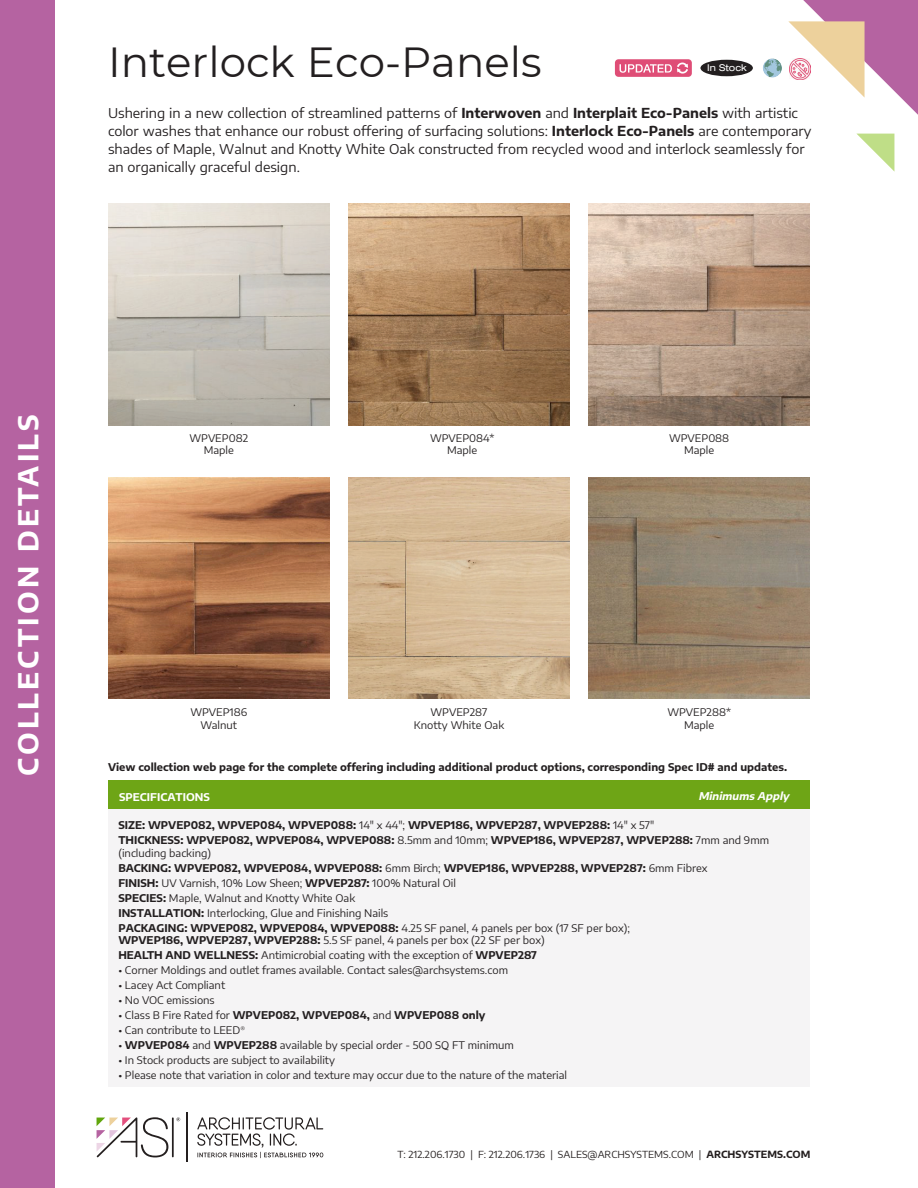
<style>
.page{position:relative;width:918px;height:1188px;background:#fff}
.page>*{position:absolute;margin:0;border:0;box-sizing:border-box;transform-origin:0 0}
.t1{font:42px "Montserrat";color:#231f20}
.t2{font:700 27px "Encode Sans Semi Expanded";letter-spacing:.12em;color:#fff}
.Text{font:13.5px/18px "Encode Sans Semi Expanded";color:#231f20}
.Spec_Style_2013{font:10.5px "Encode Sans Semi Expanded";color:#231f20}
.Spec_Style_2013-2{font:700 10.5px/12.6px "Encode Sans Semi Expanded";color:#231f20}
.SPECS{font:700 10.5px "Encode Sans Semi Expanded";color:#231f20}
.Swatch-Name_SKU{font:10.5px "Encode Sans Semi Expanded";color:#231f20}
.SPECS-2{font:700 10.5px "Encode Sans Semi Expanded";color:#fff}
.SPECS-3{font:italic 700 10.5px "Encode Sans Semi Expanded";color:#fff}
.t3{font:9.75px "Encode Sans Semi Expanded";color:#241f1f}
.t4{font:expanded 9.45px "Helvetica Neue LT Std";color:#fff}
.s1{font-weight:700}
.s2{font-weight:400}
</style>
<div class="page">
<hr style="left:172px;top:1117px;width:2px;height:40px;background:#241f1f">
<svg style="left:97px;top:1117px;width:71px;height:40px"></svg>
<hr style="left:186px;top:1113px;width:1px;height:49px;background:#241f1f">
<svg style="left:197px;top:1117px;width:126px;height:41px"></svg>
<svg style="left:176px;top:1117px;width:4px;height:4px"></svg>
<svg style="left:788px;top:0;width:130px;height:172px"></svg>
<div style="left:0;top:0;width:55px;height:1188px;background:#b563a1"></div>
<div style="left:700px;top:60px;width:53px;height:16px;background:#231f20;border-radius:50%"></div>
<svg style="left:764px;top:58px;width:18px;height:19px"></svg>
<img style="left:588px;top:204px;width:222px;height:221px">
<img style="left:108px;top:477px;width:222px;height:222px">
<img style="left:108px;top:204px;width:222px;height:221px">
<img style="left:348px;top:477px;width:222px;height:222px">
<img style="left:348px;top:204px;width:222px;height:221px">
<img style="left:588px;top:477px;width:222px;height:222px">
<div style="left:615px;top:59px;width:77px;height:18px;background:#df4d76;border-radius:4px"></div>
<svg style="left:620px;top:62px;width:68px;height:12px"></svg>
<img style="left:789px;top:59px;width:21px;height:21px">
<div style="left:108px;top:780px;width:702px;height:30px;background:#6ea516"></div>
<div style="left:108px;top:810px;width:702px;height:277px;background:#f5f4f5"></div>
<p class="t1" style="left:108px;top:33px;width:435px">Interlock Eco-Panels</p>
<p class="t4" style="left:707px;top:62px;width:41px">In Stock</p>
<p class="Text" style="left:108px;top:104px;width:705px">Ushering in a new collection of streamlined patterns of <span class="s1">Interwoven</span> and <span class="s1">Interplait Eco-Panels</span> with artistic color washes that enhance our robust offering of surfacing solutions: <span class="s1">Interlock Eco-Panels</span> are contemporary shades of Maple, Walnut and Knotty White Oak constructed from recycled wood and interlock seamlessly for an organically graceful design.</p>
<h2 class="t2" style="left:6px;top:776px;width:364px;rotate:-90deg">COLLECTION DETAILS</h2>
<p class="Swatch-Name_SKU" style="left:189px;top:430px;width:60px">WPVEP082</p>
<p class="Swatch-Name_SKU" style="left:204px;top:443px;width:32px">Maple</p>
<p class="Swatch-Name_SKU" style="left:190px;top:705px;width:58px">WPVEP186</p>
<p class="Swatch-Name_SKU" style="left:201px;top:718px;width:38px">Walnut</p>
<p class="Swatch-Name_SKU" style="left:430px;top:430px;width:66px">WPVEP084*</p>
<p class="Swatch-Name_SKU" style="left:447px;top:443px;width:32px">Maple</p>
<p class="Swatch-Name_SKU" style="left:430px;top:705px;width:59px">WPVEP287</p>
<p class="Swatch-Name_SKU" style="left:414px;top:718px;width:92px">Knotty White Oak</p>
<p class="Swatch-Name_SKU" style="left:669px;top:430px;width:62px">WPVEP088</p>
<p class="Swatch-Name_SKU" style="left:684px;top:443px;width:32px">Maple</p>
<p class="Swatch-Name_SKU" style="left:667px;top:705px;width:65px">WPVEP288*</p>
<p class="Swatch-Name_SKU" style="left:684px;top:718px;width:32px">Maple</p>
<p class="SPECS" style="left:108px;top:758px;width:681px">View collection web page for the complete offering including additional product options, corresponding Spec ID# and updates.</p>
<p class="SPECS-3" style="left:698px;top:787px;width:92px">Minimums Apply</p>
<p class="SPECS-2" style="left:119px;top:788px;width:92px">SPECIFICATIONS</p>
<p class="Spec_Style_2013-2" style="left:118px;top:818px;width:537px">SIZE: WPVEP082, WPVEP084, WPVEP088: <span class="s2">14" x 44";</span> WPVEP186, WPVEP287, WPVEP288: <span class="s2">14" x 57"</span></p>
<p class="Spec_Style_2013-2" style="left:118px;top:833px;width:652px">THICKNESS: WPVEP082, WPVEP084, WPVEP088: <span class="s2">8.5mm and 10mm;</span> WPVEP186, WPVEP287, WPVEP288: <span class="s2">7mm and 9mm (including backing)</span></p>
<p class="Spec_Style_2013-2" style="left:118px;top:860px;width:591px">BACKING: WPVEP082, WPVEP084, WPVEP088: <span class="s2">6mm Birch;</span> WPVEP186, WPVEP288, WPVEP287: <span class="s2">6mm Fibrex</span></p>
<p class="Spec_Style_2013" style="left:118px;top:875px;width:339px"><span class="s1">FINISH:</span> UV Varnish, 10% Low Sheen; <span class="s1">WPVEP287:</span> 100% Natural Oil</p>
<p class="Spec_Style_2013" style="left:118px;top:890px;width:238px"><span class="s1">SPECIES:</span> Maple, Walnut and Knotty White Oak</p>
<p class="Spec_Style_2013" style="left:118px;top:905px;width:272px"><span class="s1">INSTALLATION:</span> Interlocking, Glue and Finishing Nails</p>
<p class="Spec_Style_2013" style="left:118px;top:920px;width:513px"><span class="s1">PACKAGING: WPVEP082, WPVEP084, WPVEP088:</span> 4.25 SF panel, 4 panels per box (17 SF per box);</p>
<p class="Spec_Style_2013" style="left:118px;top:933px;width:428px"><span class="s1">WPVEP186, WPVEP287, WPVEP288:</span> 5.5 SF panel, 4 panels per box (22 SF per box)</p>
<p class="Spec_Style_2013" style="left:118px;top:948px;width:420px"><span class="s1">HEALTH AND WELLNESS:</span> Antimicrobial coating with the exception of <span class="s1">WPVEP287</span></p>
<p class="Spec_Style_2013" style="left:118px;top:963px;width:391px">• Corner Moldings and outlet frames available. Contact sales@archsystems.com</p>
<p class="Spec_Style_2013" style="left:118px;top:978px;width:108px">• Lacey Act Compliant</p>
<p class="Spec_Style_2013" style="left:118px;top:993px;width:98px">• No VOC emissions</p>
<p class="Spec_Style_2013-2" style="left:118px;top:1008px;width:369px"><span class="s2">• Class B Fire Rated for</span> WPVEP082, WPVEP084, <span class="s2">and</span> WPVEP088 only</p>
<p class="Spec_Style_2013" style="left:118px;top:1023px;width:128px">• Can contribute to LEED<sup>®</sup></p>
<p class="Spec_Style_2013" style="left:118px;top:1038px;width:397px">• <span class="s1">WPVEP084</span> and <span class="s1">WPVEP288</span> available by special order - 500 SQ FT minimum</p>
<p class="Spec_Style_2013" style="left:118px;top:1053px;width:218px">• In Stock products are subject to availability</p>
<p class="Spec_Style_2013" style="left:118px;top:1068px;width:450px">• Please note that variation in color and texture may occur due to the nature of the material</p>
<p class="t3" style="left:397px;top:1147px;width:414px">T: 212.206.1730 | F: 212.206.1736 | SALES@ARCHSYSTEMS.COM | <span class="s1">ARCHSYSTEMS.COM</span></p>
</div>
